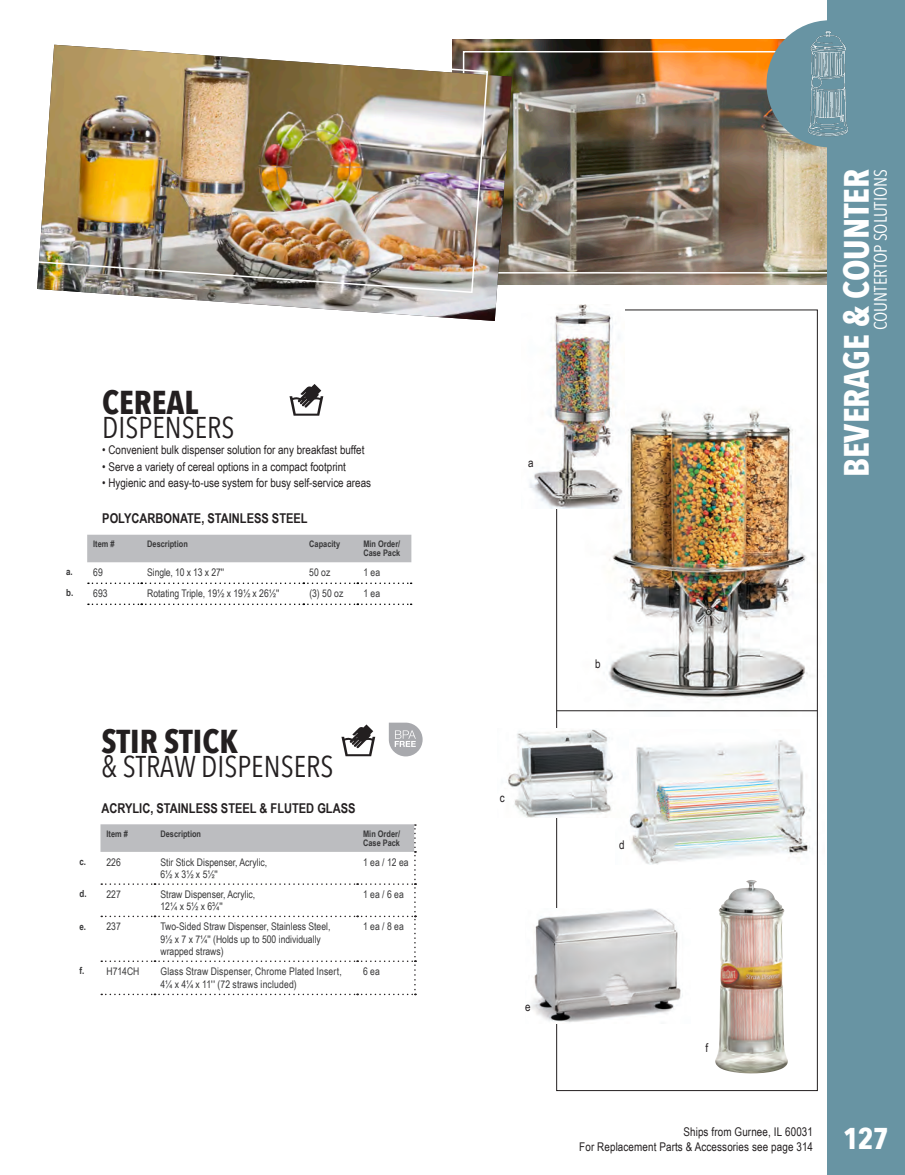
<style>
.page{position:relative;width:905px;height:1175px;background:#fff}
.page>*{position:absolute;margin:0;border:0;box-sizing:border-box;transform-origin:0 0}
.t1{font:700 35.1px "Avenir Next Condensed";color:#fff}
.t2{font:700 33px "Avenir Next Condensed";color:#231f20}
.t3{font:30px "Avenir Next Condensed";color:#231f20}
.t4{font:700 30px "Avenir Next Condensed";color:#fff}
.t5{font:18px "Avenir Next Condensed";color:#fff}
.t6{font:700 13.5px "Arial Narrow";color:#231f20}
.t7{font:12px/15px "Arial Narrow";color:#231f20;text-align:right}
.t8{font:10.5px/12.6px "Arial Narrow";color:#383839}
.t9{font:700 9.75px "Arial Narrow";color:#383839}
.t10{font:700 9px/9px "Arial Narrow";color:#383839}
.s1{font-weight:400;font-size:10.5px}
.s2{font-weight:700;font-size:9.75px}
</style>
<div class="page">
<div style="left:87px;top:534px;width:324px;height:28px;background:#bcbdc0"></div>
<svg style="left:88px;top:582px;width:323px;height:2px"></svg>
<svg style="left:88px;top:603px;width:323px;height:2px"></svg>
<svg style="left:100px;top:824px;width:316px;height:171px"></svg>
<img style="left:489px;top:40px;width:338px;height:245px">
<img style="left:715px;top:880px;width:73px;height:193px">
<img style="left:629px;top:729px;width:189px;height:135px">
<img style="left:577px;top:400px;width:241px;height:317px">
<svg style="left:289px;top:384px;width:34px;height:32px"></svg>
<svg style="left:389px;top:722px;width:33px;height:34px"></svg>
<svg style="left:341px;top:724px;width:34px;height:32px"></svg>
<img style="left:109px;top:45px;width:403px;height:276px">
<img style="left:37px;top:40px;width:452px;height:254px">
<hr style="left:556px;top:710px;width:261px;height:1px;background:#231f20">
<img style="left:531px;top:908px;width:152px;height:115px">
<img style="left:506px;top:729px;width:110px;height:88px">
<img style="left:529px;top:305px;width:95px;height:204px">
<div style="left:827px;top:0;width:77px;height:1174px;background:#6894a3"></div>
<div style="left:766px;top:20px;width:127px;height:127px;background:#6894a3;border-radius:50%"></div>
<img style="left:776px;top:28px;width:73px;height:110px">
<h2 class="t2" style="left:102px;top:382px;width:98px">CEREAL</h2>
<h3 class="t3" style="left:102px;top:401px;width:134px">DISPENSERS</h3>
<p class="t7" style="left:102px;top:442px;width:264px">• Convenient bulk dispenser solution for any breakfast buffet</p>
<p class="t7" style="left:102px;top:458px;width:245px">• Serve a variety of cereal options in a compact footprint</p>
<p class="t7" style="left:102px;top:475px;width:270px">• Hygienic and easy-to-use system for busy self-service areas</p>
<p class="t6" style="left:102px;top:508px;width:207px">POLYCARBONATE, STAINLESS STEEL</p>
<p class="t10" style="left:93px;top:539px;width:23px">Item #</p>
<p class="t10" style="left:147px;top:539px;width:42px">Description</p>
<p class="t10" style="left:309px;top:539px;width:32px">Capacity</p>
<p class="t10" style="left:363px;top:539px;width:38px">Min Order/<br>Case Pack</p>
<p class="t9" style="left:66px;top:564px;width:38px">a. <span class="s1">69</span></p>
<p class="t8" style="left:147px;top:565px;width:78px">Single, 10 x 13 x 27''</p>
<p class="t8" style="left:309px;top:565px;width:23px">50 oz</p>
<p class="t8" style="left:363px;top:565px;width:18px">1 ea</p>
<p class="t8" style="left:66px;top:586px;width:43px"><span class="s2">b.</span> 693</p>
<p class="t8" style="left:147px;top:586px;width:134px">Rotating Triple, 19½ x 19½ x 26½''</p>
<p class="t8" style="left:309px;top:586px;width:35px">(3) 50 oz</p>
<p class="t8" style="left:363px;top:586px;width:18px">1 ea</p>
<h2 class="t2" style="left:102px;top:721px;width:138px">STIR STICK</h2>
<h3 class="t3" style="left:102px;top:741px;width:233px">&amp; STRAW DISPENSERS</h3>
<p class="t6" style="left:102px;top:798px;width:255px">ACRYLIC, STAINLESS STEEL &amp; FLUTED GLASS</p>
<p class="t10" style="left:106px;top:828px;width:23px">Item #</p>
<p class="t10" style="left:160px;top:828px;width:42px">Description</p>
<p class="t10" style="left:363px;top:828px;width:38px">Min Order/<br>Case Pack</p>
<p class="t8" style="left:79px;top:855px;width:43px"><span class="s2">c.</span> 226</p>
<p class="t8" style="left:160px;top:855px;width:108px">Stir Stick Dispenser, Acrylic,<br>6½ x 3½ x 5½''</p>
<p class="t8" style="left:363px;top:855px;width:47px">1 ea / 12 ea</p>
<p class="t8" style="left:79px;top:887px;width:43px"><span class="s2">d.</span> 227</p>
<p class="t8" style="left:160px;top:887px;width:96px">Straw Dispenser, Acrylic,<br>12¼ x 5½ x 6¾''</p>
<p class="t8" style="left:363px;top:887px;width:42px">1 ea / 6 ea</p>
<p class="t8" style="left:79px;top:919px;width:43px"><span class="s2">e.</span> 237</p>
<p class="t8" style="left:160px;top:919px;width:171px">Two-Sided Straw Dispenser, Stainless Steel,<br>9½ x 7 x 7¼'' (Holds up to 500 individually wrapped straws)</p>
<p class="t8" style="left:363px;top:919px;width:42px">1 ea / 8 ea</p>
<p class="t8" style="left:79px;top:964px;width:62px"><span class="s2">f.</span> H714CH</p>
<p class="t8" style="left:160px;top:964px;width:183px;line-height:13.5px">Glass Straw Dispenser, Chrome Plated Insert,<br>4¼ x 4¼ x 11'' (72 straws included)</p>
<p class="t8" style="left:363px;top:964px;width:18px">6 ea</p>
<p class="t7" style="left:528px;top:455px;width:7px">a</p>
<h1 class="t1" style="left:835px;top:477px;width:310px;rotate:-90deg">BEVERAGE &amp; COUNTER</h1>
<h3 class="t5" style="left:865px;top:330px;width:163px;rotate:-90deg">COUNTERTOP SOLUTIONS</h3>
<p class="t7" style="left:499px;top:790px;width:6px">c</p>
<p class="t7" style="left:595px;top:656px;width:7px">b</p>
<p class="t7" style="left:619px;top:836px;width:7px">d</p>
<p class="t7" style="left:525px;top:998px;width:7px">e</p>
<p class="t7" style="left:705px;top:1039px;width:4px">f</p>
<p class="t7" style="left:579px;top:1123px;width:235px">Ships from Gurnee, IL 60031<br>For Replacement Parts &amp; Accessories see page 314</p>
<h3 class="t4" style="left:843px;top:1120px;width:47px">127</h3>
</div>
